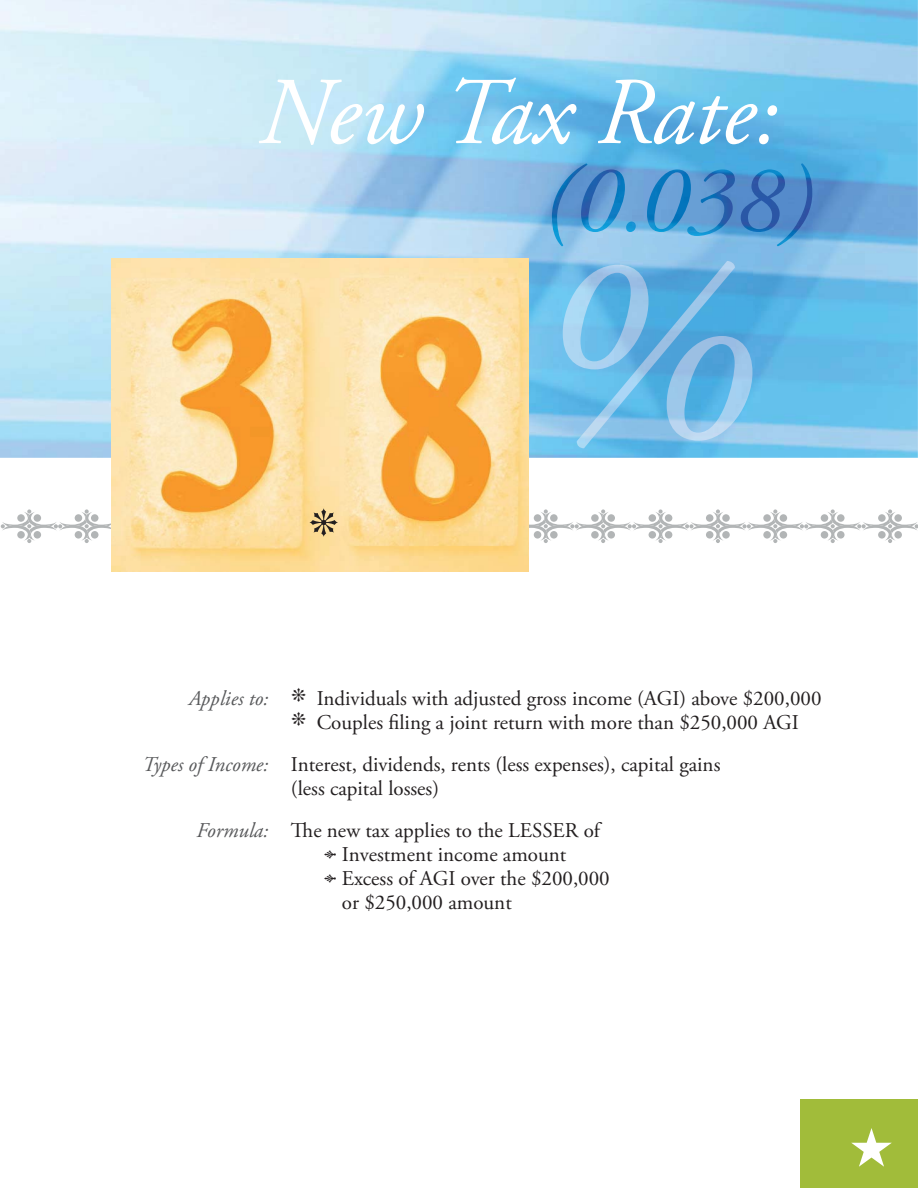
<style>
.page{position:relative;width:918px;height:1188px;background:#fff}
.page>*{position:absolute;margin:0;border:0;box-sizing:border-box;transform-origin:0 0}
.t1{font:italic 95.7px "Adobe Garamond Pro";color:#fff}
.t2{font:21px/24px "Adobe Garamond Pro";color:#231f20}
.t3{font:italic 21px "Adobe Garamond Pro";color:#58595b}
.s1{font-style:italic;color:#58595b}
</style>
<div class="page">
<img style="left:0;top:0;width:918px;height:458px">
<div style="left:800px;top:1099px;width:118px;height:89px;background:#a1bc3a"></div>
<img style="left:552px;top:163px;width:260px;height:83px">
<img style="left:112px;top:259px;width:417px;height:313px">
<img style="left:563px;top:261px;width:189px;height:187px">
<svg style="left:1px;top:509px;width:917px;height:34px"></svg>
<h1 class="t1" style="left:259px;top:54px;width:521px">New Tax Rate:</h1>
<p class="t3" style="left:189px;top:686px;width:81px">Applies to:</p>
<p class="t2" style="left:317px;top:688px;width:506px">Individuals with adjusted gross income (AGI) above $200,000<br>Couples filing a joint return with more than $250,000 AGI</p>
<p class="t2" style="left:291px;top:754px;width:431px;text-indent:-148px"><span class="s1">Types of Income:</span> Interest, dividends, rents (less expenses), capital gains (less capital losses)</p>
<p class="t2" style="left:342px;top:820px;width:269px;text-indent:-145px"><span class="s1">Formula:</span> The new tax applies to the LESSER of<br>Investment income amount<br>Excess of AGI over the $200,000 or $250,000 amount</p>
</div>
